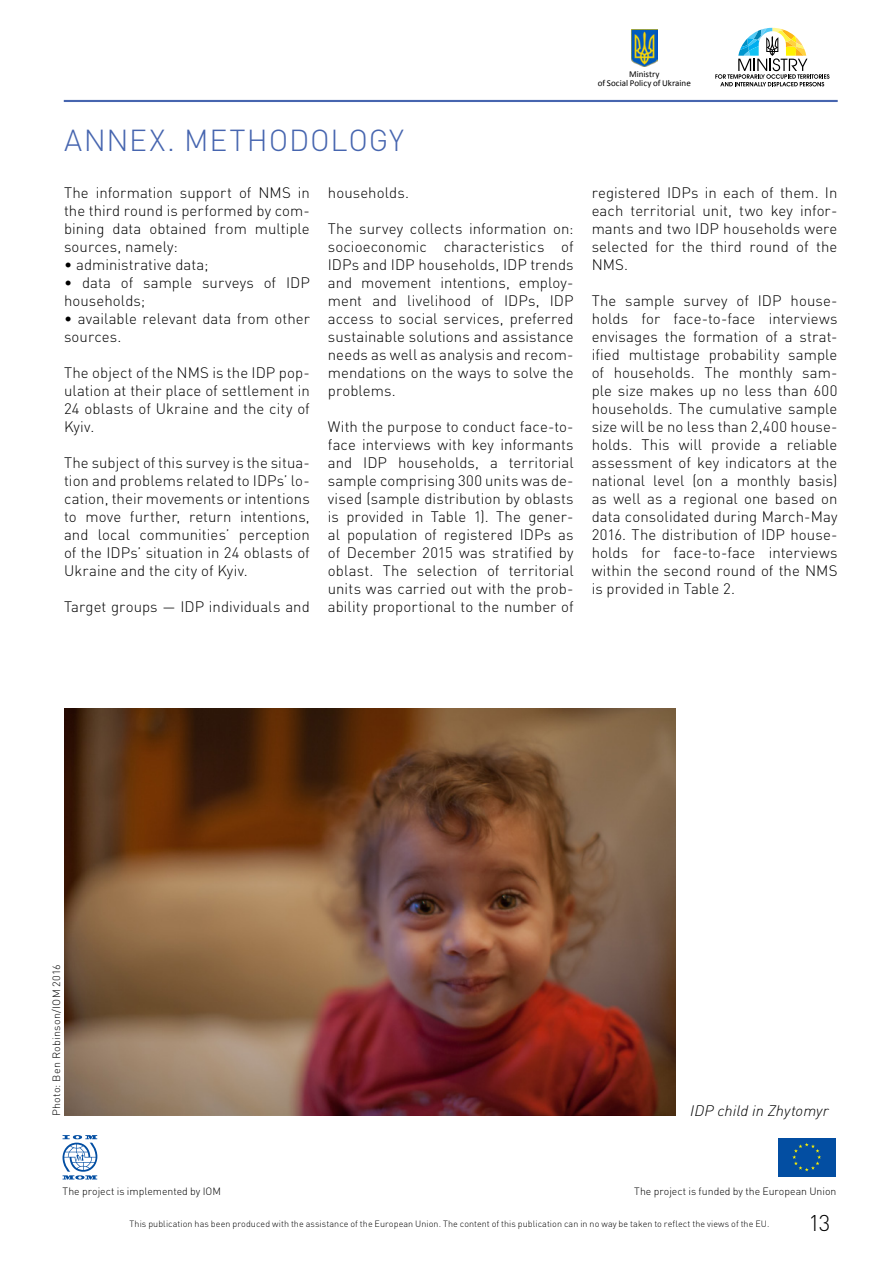
<style>
.page{position:relative;width:893px;height:1263px;background:#fff}
.page>*{position:absolute;margin:0;border:0;box-sizing:border-box;transform-origin:0 0}
.t1{font:300 30px "DIN Pro";letter-spacing:.025em;color:#4665af}
.t2{font:300 22.5px "DIN Pro";color:#000}
.t3{font:300 15px/18px "DIN Pro";letter-spacing:.005em;color:#000;text-align:justify}
.t4{font:italic 300 15px "DIN Pro";color:#000}
.t5{font:300 10.5px "DIN Pro";letter-spacing:.005em;color:#000}
.t6{font:300 9px "DIN Pro";letter-spacing:.005em;color:#000}
.t7{font:9px/9px "Calibri";color:#000;text-align:center}
</style>
<div class="page">
<svg style="left:778px;top:1138px;width:58px;height:39px"></svg>
<div style="left:778px;top:1138px;width:57px;height:38px;background:#034ea2"></div>
<svg style="left:792px;top:1143px;width:29px;height:28px"></svg>
<svg style="left:62px;top:1135px;width:35px;height:44px"></svg>
<svg style="left:715px;top:28px;width:114px;height:58px"></svg>
<img style="left:631px;top:29px;width:27px;height:37px">
<hr style="left:64px;top:100px;width:774px;height:2px;background:#4665af">
<img style="left:64px;top:708px;width:611px;height:407px">
<h1 class="t1" style="left:64px;top:117px;width:341px">ANNEX. METHODOLOGY</h1>
<p class="t3" style="left:64px;top:182px;width:247px">The information support of NMS in the third round is performed by com&shy;bining data obtained from multiple sources, namely:</p>
<p class="t3" style="left:64px;top:254px;width:146px">• administrative data;</p>
<p class="t3" style="left:64px;top:272px;width:247px">• data of sample surveys of IDP households;</p>
<p class="t3" style="left:64px;top:308px;width:247px">• available relevant data from other sources.</p>
<p class="t3" style="left:64px;top:362px;width:247px">The object of the NMS is the IDP pop&shy;ulation at their place of settlement in 24 oblasts of Ukraine and the city of Kyiv.</p>
<p class="t3" style="left:64px;top:452px;width:247px">The subject of this survey is the situa&shy;tion and problems related to IDPs’ lo&shy;cation, their movements or intentions to move further, return intentions, and local communities’ perception of the IDPs’ situation in 24 oblasts of Ukraine and the city of Kyiv.</p>
<p class="t3" style="left:64px;top:596px;width:247px">Target groups — IDP individuals and</p>
<p class="t3" style="left:328px;top:182px;width:83px">households.</p>
<p class="t3" style="left:328px;top:218px;width:247px">The survey collects information on: socioeconomic characteristics of IDPs and IDP households, IDP trends and movement intentions, employ&shy;ment and livelihood of IDPs, IDP access to social services, preferred sustainable solutions and assistance needs as well as analysis and recom&shy;mendations on the ways to solve the problems.</p>
<p class="t3" style="left:328px;top:416px;width:247px">With the purpose to conduct face-to&shy;face interviews with key informants and IDP households, a territorial sample comprising 300 units was de&shy;vised (sample distribution by oblasts is provided in Table 1). The gener&shy;al population of registered IDPs as of December 2015 was stratified by oblast. The selection of territorial units was carried out with the prob&shy;ability proportional to the number of</p>
<p class="t7" style="left:598px;top:70px;width:95px">Ministry<br>of Social Policy of Ukraine</p>
<p class="t3" style="left:592px;top:182px;width:247px">registered IDPs in each of them. In each territorial unit, two key infor&shy;mants and two IDP households were selected for the third round of the NMS.</p>
<p class="t3" style="left:592px;top:290px;width:247px">The sample survey of IDP house&shy;holds for face-to-face interviews envisages the formation of a strat&shy;ified multistage probability sample of households. The monthly sam&shy;ple size makes up no less than 600 households. The cumulative sample size will be no less than 2,400 house&shy;holds. This will provide a reliable assessment of key indicators at the national level (on a monthly basis) as well as a regional one based on data consolidated during March-May 2016. The distribution of IDP house&shy;holds for face-to-face interviews within the second round of the NMS is provided in Table 2.</p>
<p class="t5" style="left:48px;top:1116px;width:154px;rotate:-90deg">Photo: Ben Robinson/IOM 2016</p>
<p class="t4" style="left:690px;top:1099px;width:140px">IDP child in Zhytomyr</p>
<p class="t5" style="left:63px;top:1183px;width:160px">The project is implemented by IOM</p>
<p class="t5" style="left:634px;top:1183px;width:204px">The project is funded by the European Union</p>
<p class="t6" style="left:130px;top:1216px;width:641px">This publication has been produced with the assistance of the European Union. The content of this publication can in no way be taken to reflect the views of the EU.</p>
<h2 class="t2" style="left:809px;top:1205px;width:23px">13</h2>
</div>
